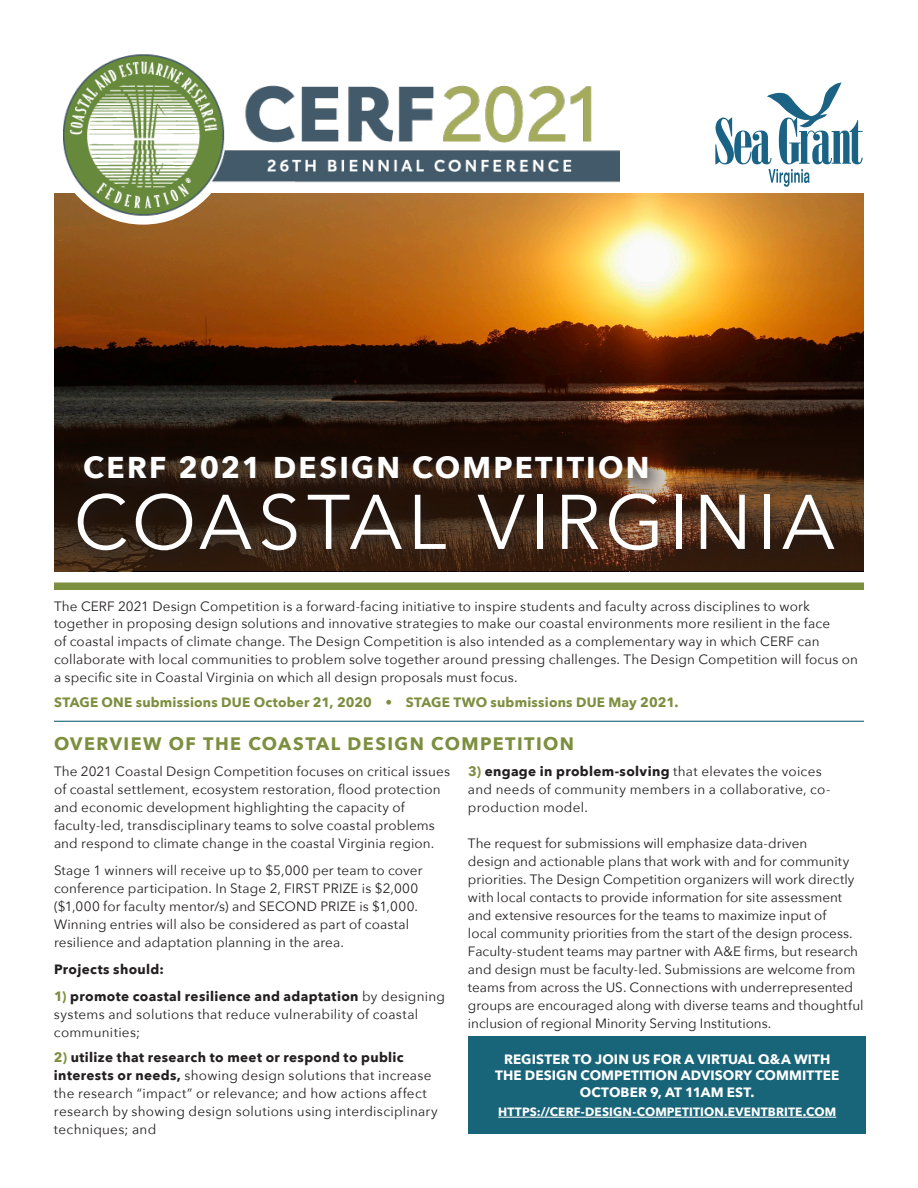
<style>
.page{position:relative;width:918px;height:1188px;background:#fff}
.page>*{position:absolute;margin:0;border:0;box-sizing:border-box;transform-origin:0 0}
.t1{font:76.5px "Avenir Next";letter-spacing:.06em;color:#fff}
.t2{font:700 30px "Avenir Next";letter-spacing:.075em;color:#fff}
.Subhead{font:700 18px "Avenir Next";letter-spacing:.08em;color:#7c8f3f}
.t3{font:13.5px/18px "Avenir Next";letter-spacing:.01em;color:#231f20}
.t4{font:700 13.5px/16.5px "Avenir Next";letter-spacing:.005em;color:#fff;text-align:center}
.t5{font:700 13.5px "Avenir Next";letter-spacing:.015em;color:#7c8f3f}
.t6{font:700 13.5px "Avenir Next";letter-spacing:.025em;color:#231f20}
.t7{font:700 12px "Avenir Next";letter-spacing:.01em;color:#fff}
.s1{font-weight:700;color:#7c8f3f}
.s2{font-weight:700}
</style>
<div class="page">
<div style="left:54px;top:583px;width:810px;height:7px;background:#7c8f3f"></div>
<hr style="left:54px;top:721px;width:810px;height:1px;background:#186478">
<img style="left:54px;top:194px;width:810px;height:109px">
<img style="left:64px;top:54px;width:555px;height:171px">
<svg style="left:715px;top:82px;width:148px;height:105px"></svg>
<svg style="left:54px;top:303px;width:810px;height:268px;background:#4e290c"></svg>
<svg style="left:66px;top:447px;width:786px;height:125px;background:#382214"></svg>
<div style="left:469px;top:1037px;width:397px;height:97px;background:#186478"></div>
<hr style="left:498px;top:1117px;width:338px;height:1px;background:#fff">
<p class="t2" style="left:83px;top:441px;width:568px">CERF 2021 DESIGN COMPETITION</p>
<p class="t1" style="left:73px;top:458px;width:763px">COASTAL VIRGINIA</p>
<p class="t3" style="left:54px;top:596px;width:806px">The CERF 2021 Design Competition is a forward-facing initiative to inspire students and faculty across disciplines to work together in proposing design solutions and innovative strategies to make our coastal environments more resilient in the face<br>of coastal impacts of climate change. The Design Competition is also intended as a complementary way in which CERF can collaborate with local communities to problem solve together around pressing challenges. The Design Competition will focus on a specific site in Coastal Virginia on which all design proposals must focus.</p>
<p class="t5" style="left:54px;top:691px;width:626px">STAGE ONE submissions DUE October 21, 2020 • STAGE TWO submissions DUE May 2021.</p>
<p class="Subhead" style="left:54px;top:729px;width:522px">OVERVIEW OF THE COASTAL DESIGN COMPETITION</p>
<p class="t3" style="left:54px;top:762px;width:397px">The 2021 Coastal Design Competition focuses on critical issues of coastal settlement, ecosystem restoration, flood protection and economic development highlighting the capacity of faculty-led, transdisciplinary teams to solve coastal problems and respond to climate change in the coastal Virginia region.</p>
<p class="t3" style="left:54px;top:861px;width:370px">Stage 1 winners will receive up to $5,000 per team to cover conference participation. In Stage 2, FIRST PRIZE is $2,000 ($1,000 for faculty mentor/s) and SECOND PRIZE is $1,000.<br>Winning entries will also be considered as part of coastal resilience and adaptation planning in the area.</p>
<p class="t6" style="left:54px;top:958px;width:112px">Projects should:</p>
<p class="t3" style="left:54px;top:987px;width:392px"><span class="s1">1)</span> <span class="s2">promote coastal resilience and adaptation</span> by designing systems and solutions that reduce vulnerability of coastal communities;</p>
<p class="t3" style="left:54px;top:1047px;width:385px"><span class="s1">2)</span> <span class="s2">utilize that research to meet or respond to public interests or needs,</span> showing design solutions that increase the research “impact” or relevance; and how actions affect research by showing design solutions using interdisciplinary techniques; and</p>
<p class="t3" style="left:468px;top:762px;width:364px"><span class="s1">3)</span> <span class="s2">engage in problem-solving</span> that elevates the voices and needs of community members in a collaborative, co&shy;production model.</p>
<p class="t3" style="left:468px;top:834px;width:397px">The request for submissions will emphasize data-driven<br>design and actionable plans that work with and for community priorities. The Design Competition organizers will work directly with local contacts to provide information for site assessment and extensive resources for the teams to maximize input of<br>local community priorities from the start of the design process.<br>Faculty-student teams may partner with A&amp;E firms, but research and design must be faculty-led. Submissions are welcome from teams from across the US. Connections with underrepresented groups are encouraged along with diverse teams and thoughtful inclusion of regional Minority Serving Institutions.</p>
<p class="t4" style="left:495px;top:1051px;width:345px">REGISTER TO JOIN US FOR A VIRTUAL Q&amp;A WITH<br>THE DESIGN COMPETITION ADVISORY COMMITTEE<br>OCTOBER 9, AT 11AM EST.</p>
<p class="t7" style="left:498px;top:1102px;width:340px">HTTPS://CERF-DESIGN-COMPETITION.EVENTBRITE.COM</p>
</div>
